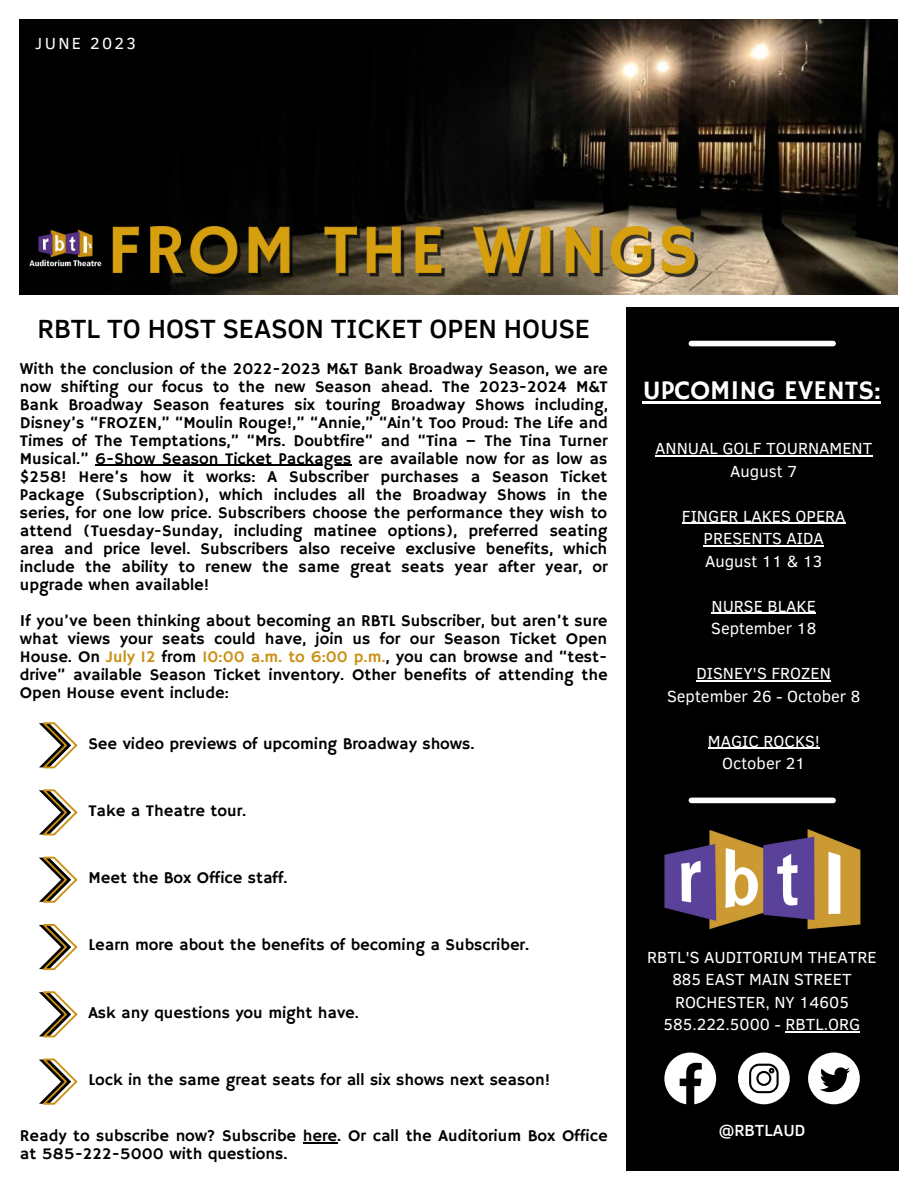
<style>
.page{position:relative;width:918px;height:1188px;background:#fff}
.page>*{position:absolute;margin:0;border:0;box-sizing:border-box;transform-origin:0 0}
.t1{font:500 27px "Clear Sans";color:#000}
.t2{font:27px "Hammersmith One";color:#fff}
.t3{font:16.5px/18px "Hammersmith One";color:#000;text-align:justify}
.t4{font:16.5px/22.5px "Clear Sans";color:#fff;text-align:center}
.t5{font:16.5px "Clear Sans";letter-spacing:.14em;color:#fff}
.t6{font:500 16.5px "Clear Sans";color:#fff}
.s1{color:#cb9117}
</style>
<div class="page">
<img style="left:20px;top:20px;width:877px;height:274px">
<div style="left:626px;top:307px;width:272px;height:864px;background:#000"></div>
<img style="left:664px;top:829px;width:196px;height:101px">
<div style="left:691px;top:798px;width:142px;height:5px;background:#fff"></div>
<div style="left:691px;top:341px;width:142px;height:5px;background:#fff"></div>
<svg style="left:664px;top:1053px;width:52px;height:51px"></svg>
<svg style="left:738px;top:1053px;width:52px;height:51px"></svg>
<svg style="left:808px;top:1053px;width:52px;height:51px"></svg>
<hr style="left:95px;top:465px;width:256px;height:1px;background:#000">
<hr style="left:643px;top:401px;width:238px;height:2px;background:#fff">
<hr style="left:655px;top:455px;width:217px;height:2px;background:#fff">
<hr style="left:682px;top:523px;width:164px;height:1px;background:#fff">
<hr style="left:704px;top:545px;width:120px;height:2px;background:#fff">
<hr style="left:712px;top:613px;width:104px;height:1px;background:#fff">
<hr style="left:696px;top:680px;width:135px;height:2px;background:#fff">
<hr style="left:708px;top:748px;width:112px;height:1px;background:#fff">
<hr style="left:786px;top:1031px;width:74px;height:1px;background:#fff">
<svg style="left:39px;top:722px;width:38px;height:46px"></svg>
<svg style="left:39px;top:789px;width:38px;height:46px"></svg>
<svg style="left:39px;top:857px;width:38px;height:46px"></svg>
<svg style="left:39px;top:924px;width:38px;height:46px"></svg>
<svg style="left:39px;top:991px;width:38px;height:46px"></svg>
<svg style="left:39px;top:1059px;width:38px;height:46px"></svg>
<hr style="left:303px;top:1142px;width:34px;height:1px;background:#000">
<p class="t5" style="left:35px;top:31px;width:102px">JUNE 2023</p>
<p class="t1" style="left:37px;top:309px;width:554px">RBTL TO HOST SEASON TICKET OPEN HOUSE</p>
<p class="t3" style="left:20px;top:360px;width:590px">With the conclusion of the 2022-2023 M&amp;T Bank Broadway Season, we are now shifting our focus to the new Season ahead. The 2023-2024 M&amp;T Bank Broadway Season features six touring Broadway Shows including, Disney’s “FROZEN,” “Moulin Rouge!,” “Annie,” “Ain’t Too Proud: The Life and Times of The Temptations,” “Mrs. Doubtfire” and “Tina – The Tina Turner Musical.” 6-Show Season Ticket Packages are available now for as low as $258! Here’s how it works: A Subscriber purchases a Season Ticket Package (Subscription), which includes all the Broadway Shows in the series, for one low price. Subscribers choose the performance they wish to attend (Tuesday-Sunday, including matinee options), preferred seating area and price level. Subscribers also receive exclusive benefits, which include the ability to renew the same great seats year after year, or upgrade when available!</p>
<p class="t3" style="left:20px;top:612px;width:589px">If you’ve been thinking about becoming an RBTL Subscriber, but aren’t sure what views your seats could have, join us for our Season Ticket Open House. On <span class="s1">July 12</span> from <span class="s1">10:00 a.m. to 6:00 p.m.</span>, you can browse and “test&shy;drive” available Season Ticket inventory. Other benefits of attending the Open House event include:</p>
<p class="t3" style="left:88px;top:735px;width:388px">See video previews of upcoming Broadway shows.</p>
<p class="t3" style="left:88px;top:802px;width:159px">Take a Theatre tour.</p>
<p class="t3" style="left:88px;top:869px;width:201px">Meet the Box Office staff.</p>
<p class="t3" style="left:88px;top:937px;width:442px">Learn more about the benefits of becoming a Subscriber.</p>
<p class="t3" style="left:88px;top:1004px;width:272px">Ask any questions you might have.</p>
<p class="t3" style="left:88px;top:1071px;width:463px">Lock in the same great seats for all six shows next season!</p>
<p class="t3" style="left:20px;top:1127px;width:589px">Ready to subscribe now? Subscribe here. Or call the Auditorium Box Office at 585-222-5000 with questions.</p>
<p class="t2" style="left:643px;top:375px;width:240px">UPCOMING EVENTS:</p>
<p class="t4" style="left:655px;top:436px;width:219px">ANNUAL GOLF TOURNAMENT</p>
<p class="t4" style="left:730px;top:459px;width:69px">August 7</p>
<p class="t4" style="left:682px;top:504px;width:165px">FINGER LAKES OPERA<br>PRESENTS AIDA</p>
<p class="t4" style="left:705px;top:549px;width:119px">August 11 &amp; 13</p>
<p class="t4" style="left:712px;top:594px;width:106px">NURSE BLAKE</p>
<p class="t4" style="left:711px;top:616px;width:107px">September 18</p>
<p class="t4" style="left:696px;top:661px;width:136px">DISNEY'S FROZEN</p>
<p class="t4" style="left:667px;top:684px;width:195px">September 26 - October 8</p>
<p class="t4" style="left:708px;top:729px;width:113px">MAGIC ROCKS!</p>
<p class="t4" style="left:722px;top:751px;width:85px">October 21</p>
<p class="t4" style="left:647px;top:945px;width:231px">RBTL'S AUDITORIUM THEATRE</p>
<p class="t4" style="left:672px;top:967px;width:181px">885 EAST MAIN STREET</p>
<p class="t4" style="left:675px;top:990px;width:175px">ROCHESTER, NY 14605</p>
<p class="t4" style="left:664px;top:1012px;width:198px">585.222.5000 - RBTL.ORG</p>
<p class="t6" style="left:719px;top:1118px;width:88px">@RBTLAUD</p>
</div>
